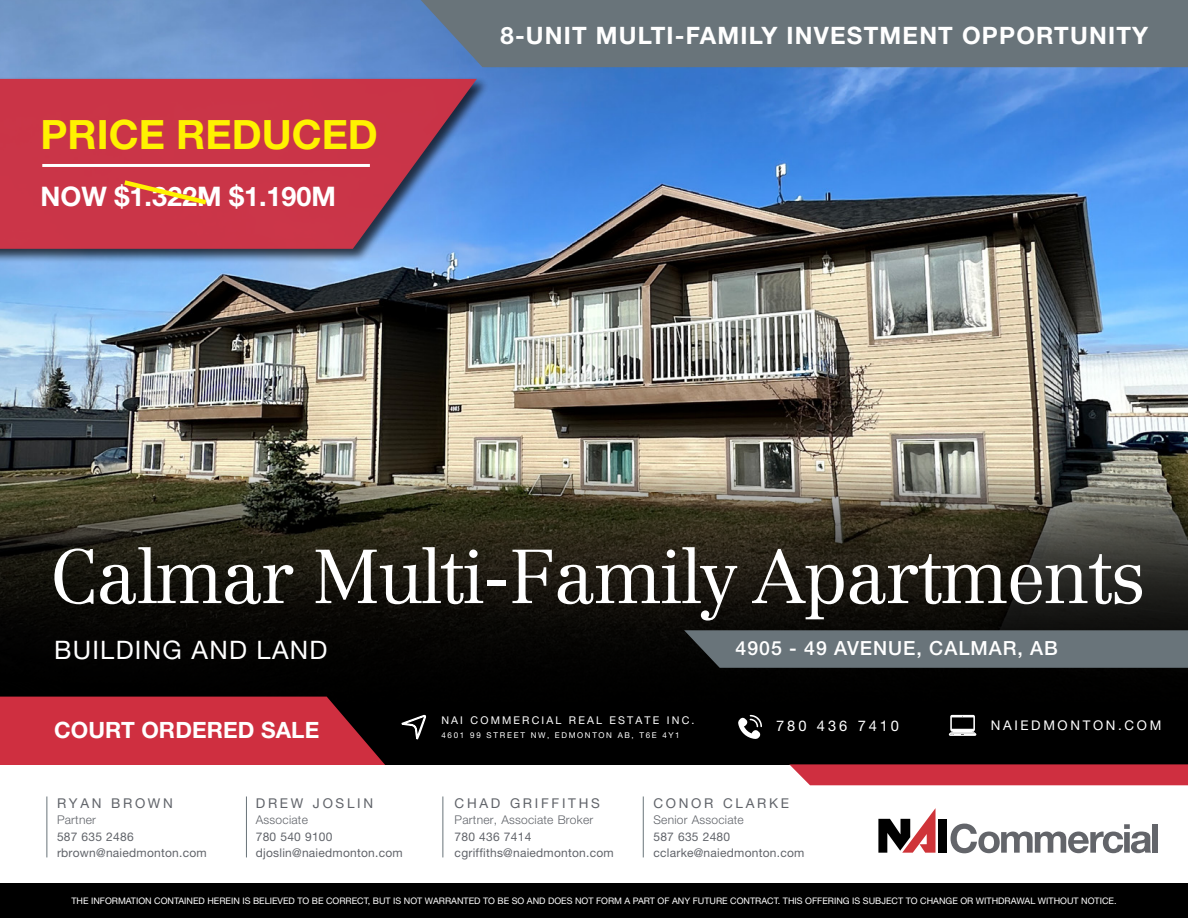
<style>
.page{position:relative;width:1188px;height:918px;background:#fff}
.page>*{position:absolute;margin:0;border:0;box-sizing:border-box;transform-origin:0 0}
.t1{font:300 75px "Centennial LT Std";letter-spacing:-.025em;color:#fff}
.t2{font:700 40.5px "Helvetica Neue LT Std";color:#fff200}
.t3{font:700 27px "Helvetica Neue LT Std";color:#fff}
.t4{font:25.5px "Helvetica Neue LT Std";letter-spacing:.05em;color:#fff}
.t5{font:700 24px "Helvetica Neue LT Std";letter-spacing:.05em;color:#fff}
.t6{font:700 22.5px "Helvetica Neue LT Std";letter-spacing:.005em;color:#fff}
.t7{font:500 19.5px "Helvetica Neue LT Std";letter-spacing:.05em;color:#fff}
.t8{font:14.7px "Helvetica Neue LT Std";letter-spacing:.2em;color:#fff}
.t9{font:13.5px "Helvetica Neue LT Std";letter-spacing:.2em;color:#61646a}
.t10{font:13.35px "Helvetica Neue LT Std";letter-spacing:.2em;color:#fff}
.t11{font:12px/16.6px "Helvetica Neue LT Std";letter-spacing:.02em;color:#61646a}
.t12{font:10.65px "Helvetica Neue LT Std";letter-spacing:.2em;color:#fff}
.t13{font:9px "Helvetica Neue LT Std";color:#fff}
.t14{font:7.95px "Helvetica Neue LT Std";letter-spacing:.205em;color:#fff}
.s1{font-weight:300}
</style>
<div class="page">
<hr style="left:46px;top:796px;width:1px;height:61px;background:#69747a">
<hr style="left:246px;top:796px;width:1px;height:61px;background:#69747a">
<hr style="left:442px;top:796px;width:1px;height:61px;background:#69747a">
<hr style="left:643px;top:796px;width:1px;height:61px;background:#69747a">
<div style="left:0;top:883px;width:1188px;height:35px;background:#000"></div>
<div style="left:939px;top:819px;width:8px;height:34px;background:#000"></div>
<svg style="left:878px;top:808px;width:58px;height:45px"></svg>
<svg style="left:951px;top:824px;width:200px;height:29px"></svg>
<div style="left:1152px;top:824px;width:6px;height:29px;background:#63656a"></div>
<img style="left:0;top:0;width:1188px;height:765px">
<svg style="left:0;top:468px;width:1188px;height:296px;background:#222019"></svg>
<svg style="left:0;top:697px;width:385px;height:68px;background:#bf2b3b"></svg>
<svg style="left:684px;top:630px;width:504px;height:38px;background:#636e73"></svg>
<svg style="left:398px;top:714px;width:29px;height:29px"></svg>
<svg style="left:738px;top:715px;width:24px;height:24px"></svg>
<svg style="left:949px;top:715px;width:27px;height:21px"></svg>
<svg style="left:789px;top:764px;width:399px;height:21px;background:#cc3343"></svg>
<div style="left:421px;top:0;width:767px;height:67px;background:#69747a"></div>
<div style="left:0;top:77px;width:490px;height:186px;background:#000;opacity:.75"></div>
<svg style="left:0;top:79px;width:477px;height:170px;background:#ba405a"></svg>
<hr style="left:42px;top:164px;width:328px;height:3px;background:#fff">
<svg style="left:119px;top:177px;width:92px;height:31px;background:#d14d3e"></svg>
<p class="t2" style="left:40px;top:110px;width:339px">PRICE REDUCED</p>
<p class="t3" style="left:40px;top:180px;width:297px">NOW $1.322M $1.190M</p>
<p class="t5" style="left:500px;top:20px;width:649px">8-UNIT MULTI-FAMILY INVESTMENT OPPORTUNITY</p>
<p class="t1" style="left:51px;top:532px;width:1096px">Calmar Multi-Family Apartments</p>
<p class="t4" style="left:54px;top:635px;width:275px">BUILDING AND LAND</p>
<p class="t7" style="left:736px;top:636px;width:324px">4905 - 49 AVENUE, CALMAR, AB</p>
<p class="t6" style="left:54px;top:716px;width:267px">COURT ORDERED SALE</p>
<p class="t12" style="left:441px;top:714px;width:255px">NAI COMMERCIAL REAL ESTATE INC.</p>
<p class="t14" style="left:441px;top:730px;width:240px">4601 99 STREET NW, EDMONTON AB, T6E 4Y1</p>
<p class="t8" style="left:776px;top:717px;width:124px">780 436 7410</p>
<p class="t10" style="left:991px;top:717px;width:172px">NAIEDMONTON.COM</p>
<p class="t9" style="left:57px;top:795px;width:117px">RYAN BROWN</p>
<p class="t11" style="left:57px;top:811px;width:151px"><span class="s1">Partner<br></span>587 635 2486 rbrown@naiedmonton.com</p>
<p class="t9" style="left:653px;top:795px;width:137px">CONOR CLARKE</p>
<p class="t11" style="left:653px;top:811px;width:152px"><span class="s1">Senior Associate<br></span>587 635 2480 cclarke@naiedmonton.com</p>
<p class="t13" style="left:71px;top:895px;width:1047px">THE INFORMATION CONTAINED HEREIN IS BELIEVED TO BE CORRECT, BUT IS NOT WARRANTED TO BE SO AND DOES NOT FORM A PART OF ANY FUTURE CONTRACT. THIS OFFERING IS SUBJECT TO CHANGE OR WITHDRAWAL WITHOUT NOTICE.</p>
<p class="t9" style="left:256px;top:795px;width:119px">DREW JOSLIN</p>
<p class="t11" style="left:256px;top:811px;width:148px"><span class="s1">Associate<br></span>780 540 9100 djoslin@naiedmonton.com</p>
<p class="t9" style="left:455px;top:795px;width:147px">CHAD GRIFFITHS</p>
<p class="t11" style="left:455px;top:811px;width:161px"><span class="s1">Partner, Associate Broker<br></span>780 436 7414 cgriffiths@naiedmonton.com</p>
</div>
